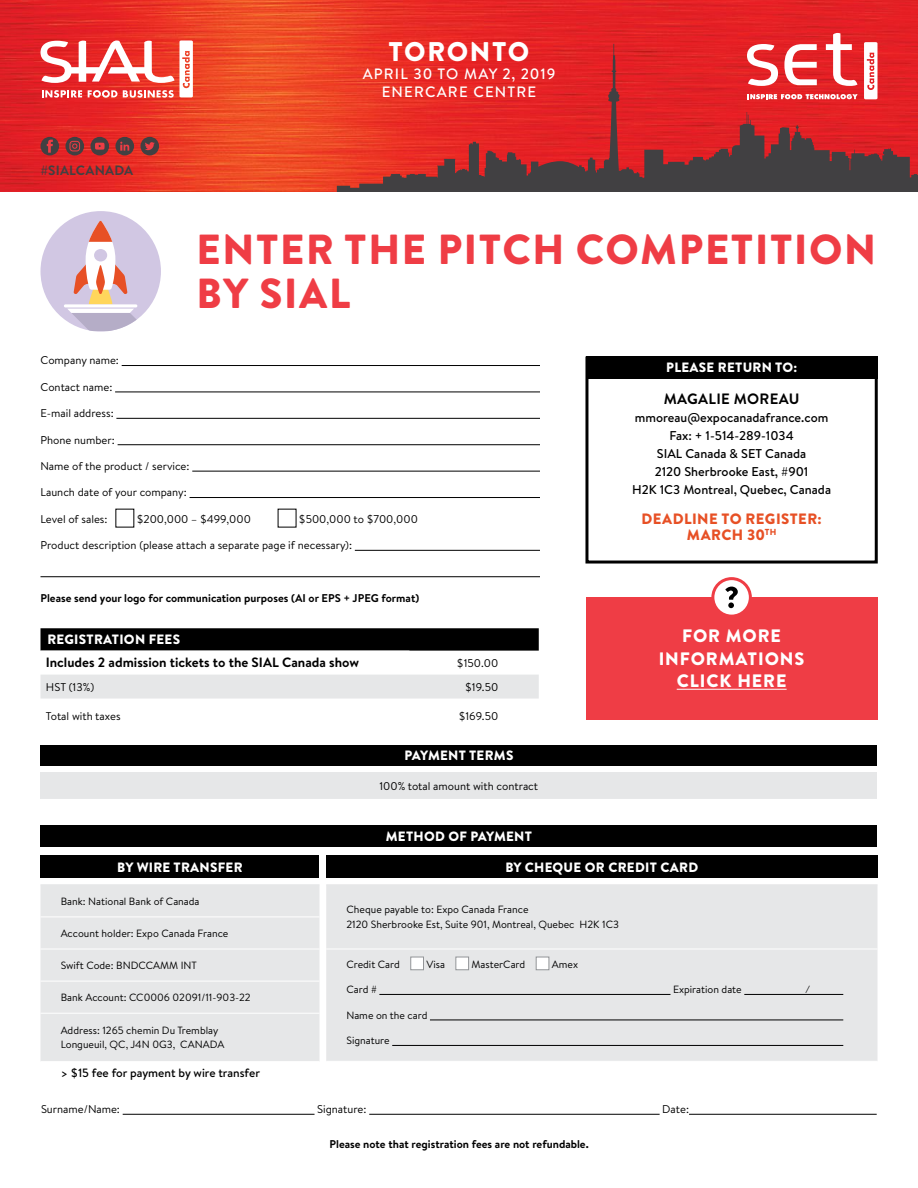
<style>
.page{position:relative;width:918px;height:1188px;background:#fff}
.page>*{position:absolute;margin:0;border:0;box-sizing:border-box;transform-origin:0 0}
.t1{font:900 42px/43.5px "Brandon Text";letter-spacing:.04em;color:#ef3d45}
.t2{font:900 27px "Brandon Text";letter-spacing:.06em;color:#fff}
.t3{font:900 18px/22.5px "Brandon Text";letter-spacing:.05em;color:#fff;text-align:center}
.t4{font:500 15px/18px "Brandon Text";letter-spacing:.08em;color:#fff;text-align:center}
.t5{font:900 15px/16.5px "Brandon Text";letter-spacing:.025em;color:#e75025;text-align:center}
.t6{font:700 15px "Brandon Text";letter-spacing:.02em;color:#000}
.t7{font:900 13.5px "Brandon Text";letter-spacing:.02em;color:#fff}
.t8{font:700 13.5px "Brandon Text";color:#000}
.t9{font:700 13.5px "Brandon Text";letter-spacing:.015em;color:#414042}
.t10{font:500 12.75px/18px "Brandon Text";color:#000;text-align:center}
.t11{font:500 12px "Brandon Text";color:#000}
.t12{font:11.25px "Brandon Text";color:#000}
.t13{font:700 11.25px "Brandon Text";color:#000}
.t14{font:10.5px/15px "Brandon Text";color:#000}
</style>
<div class="page">
<img style="left:0;top:0;width:918px;height:191px">
<svg style="left:318px;top:44px;width:600px;height:147px;background:#c12c2b"></svg>
<svg style="left:40px;top:41px;width:153px;height:57px"></svg>
<svg style="left:747px;top:44px;width:31px;height:42px"></svg>
<svg style="left:826px;top:33px;width:31px;height:53px"></svg>
<svg style="left:784px;top:44px;width:33px;height:41px"></svg>
<svg style="left:864px;top:42px;width:13px;height:57px"></svg>
<svg style="left:747px;top:94px;width:111px;height:5px"></svg>
<svg style="left:41px;top:137px;width:18px;height:18px"></svg>
<svg style="left:90px;top:137px;width:19px;height:18px"></svg>
<svg style="left:140px;top:137px;width:19px;height:18px"></svg>
<svg style="left:115px;top:137px;width:19px;height:18px"></svg>
<svg style="left:65px;top:137px;width:19px;height:18px"></svg>
<div style="left:40px;top:745px;width:838px;height:21px;background:#000"></div>
<div style="left:40px;top:772px;width:838px;height:27px;background:#e6e7e8"></div>
<svg style="left:877px;top:772px;width:1px;height:27px"></svg>
<hr style="left:123px;top:1114px;width:192px;height:1px;background:#000">
<hr style="left:369px;top:1114px;width:291px;height:1px;background:#000">
<hr style="left:689px;top:1114px;width:188px;height:1px;background:#000">
<div style="left:585px;top:357px;width:293px;height:207px;border:3px solid #000"></div>
<div style="left:586px;top:357px;width:292px;height:22px;background:#000"></div>
<hr style="left:122px;top:365px;width:418px;height:1px;background:#000">
<hr style="left:115px;top:392px;width:425px;height:1px;background:#000">
<hr style="left:116px;top:418px;width:424px;height:1px;background:#000">
<hr style="left:118px;top:444px;width:422px;height:1px;background:#000">
<hr style="left:192px;top:471px;width:348px;height:1px;background:#000">
<hr style="left:190px;top:497px;width:350px;height:1px;background:#000">
<hr style="left:355px;top:550px;width:185px;height:1px;background:#000">
<hr style="left:40px;top:576px;width:500px;height:1px;background:#000">
<div style="left:586px;top:597px;width:292px;height:123px;background:#ef3d45"></div>
<hr style="left:677px;top:689px;width:110px;height:1px;background:#fff">
<svg style="left:713px;top:579px;width:37px;height:37px"></svg>
<div style="left:711px;top:577px;width:41px;height:41px;border:3px solid #ef3d45;border-radius:50%"></div>
<svg style="left:725px;top:587px;width:13px;height:21px"></svg>
<div style="left:41px;top:211px;width:120px;height:121px;background:#d1c7e3;border-radius:50%"></div>
<hr style="left:64px;top:304px;width:73px;height:3px;background:#fff;border-radius:2px">
<svg style="left:67px;top:221px;width:75px;height:110px"></svg>
<svg style="left:40px;top:628px;width:499px;height:71px"></svg>
<div style="left:40px;top:825px;width:838px;height:22px;background:#000"></div>
<div style="left:326px;top:856px;width:552px;height:22px;background:#000"></div>
<div style="left:326px;top:885px;width:552px;height:176px;background:#e6e7e8"></div>
<hr style="left:326px;top:884px;width:551px;height:1px;background:#e6e7e8">
<hr style="left:326px;top:949px;width:551px;height:1px;background:#fff">
<hr style="left:379px;top:994px;width:291px;height:1px;background:#000">
<hr style="left:744px;top:994px;width:99px;height:1px;background:#000">
<hr style="left:430px;top:1020px;width:413px;height:1px;background:#000">
<hr style="left:392px;top:1045px;width:451px;height:1px;background:#000">
<div style="left:410px;top:957px;width:14px;height:13px;background:#fff;border:1px solid #939598"></div>
<div style="left:455px;top:957px;width:14px;height:13px;background:#fff;border:1px solid #939598"></div>
<div style="left:536px;top:957px;width:13px;height:13px;background:#fff;border:1px solid #939598"></div>
<div style="left:40px;top:856px;width:280px;height:22px;background:#000"></div>
<div style="left:40px;top:885px;width:280px;height:176px;background:#e6e7e8"></div>
<hr style="left:40px;top:884px;width:280px;height:1px;background:#e6e7e8">
<hr style="left:40px;top:917px;width:280px;height:1px;background:#fff">
<hr style="left:40px;top:949px;width:280px;height:1px;background:#fff">
<hr style="left:40px;top:981px;width:280px;height:1px;background:#fff">
<hr style="left:40px;top:1013px;width:280px;height:1px;background:#fff">
<p class="t9" style="left:40px;top:161px;width:94px">#SIALCANADA</p>
<h2 class="t2" style="left:389px;top:32px;width:142px">TORONTO</h2>
<h3 class="t4" style="left:363px;top:64px;width:194px">APRIL 30 TO MAY 2, 2019<br>ENERCARE CENTRE</h3>
<h1 class="t1" style="left:196px;top:227px;width:681px">ENTER THE PITCH COMPETITION<br>BY SIAL</h1>
<p class="t12" style="left:40px;top:353px;width:80px">Company name:</p>
<p class="t12" style="left:40px;top:379px;width:73px">Contact name:</p>
<p class="t12" style="left:40px;top:406px;width:75px">E-mail address:</p>
<p class="t12" style="left:40px;top:432px;width:76px">Phone number:</p>
<p class="t12" style="left:40px;top:458px;width:151px">Name of the product / service:</p>
<p class="t12" style="left:40px;top:485px;width:148px">Launch date of your company:</p>
<p class="t12" style="left:40px;top:511px;width:69px">Level of sales:</p>
<p class="t12" style="left:137px;top:511px;width:116px">$200,000 – $499,000</p>
<p class="t12" style="left:299px;top:511px;width:120px">$500,000 to $700,000</p>
<p class="t12" style="left:40px;top:538px;width:313px">Product description (please attach a separate page if necessary):</p>
<p class="t13" style="left:40px;top:590px;width:380px">Please send your logo for communication purposes (AI or EPS + JPEG format)</p>
<p class="t7" style="left:47px;top:630px;width:134px">REGISTRATION FEES</p>
<p class="t8" style="left:46px;top:653px;width:315px">Includes 2 admission tickets to the SIAL Canada show</p>
<p class="t12" style="left:457px;top:655px;width:43px">$150.00</p>
<p class="t12" style="left:46px;top:679px;width:50px">HST (13%)</p>
<p class="t12" style="left:465px;top:679px;width:35px">$19.50</p>
<p class="t12" style="left:46px;top:708px;width:76px">Total with taxes</p>
<p class="t12" style="left:459px;top:708px;width:41px">$169.50</p>
<p class="t7" style="left:404px;top:746px;width:111px">PAYMENT TERMS</p>
<p class="t12" style="left:379px;top:778px;width:160px">100% total amount with contract</p>
<p class="t7" style="left:666px;top:358px;width:133px">PLEASE RETURN TO:</p>
<h3 class="t6" style="left:664px;top:388px;width:137px">MAGALIE MOREAU</h3>
<p class="t10" style="left:632px;top:408px;width:200px">mmoreau@expocanadafrance.com<br>Fax: + 1-514-289-1034<br>SIAL Canada &amp; SET Canada<br>2120 Sherbrooke East, #901<br>H2K 1C3 Montreal, Quebec, Canada</p>
<h3 class="t5" style="left:642px;top:510px;width:182px">DEADLINE TO REGISTER:<br>MARCH 30<sup>TH</sup></h3>
<h3 class="t3" style="left:659px;top:625px;width:147px">FOR MORE<br>INFORMATIONS<br>CLICK HERE</h3>
<p class="t7" style="left:117px;top:857px;width:127px">BY WIRE TRANSFER</p>
<p class="t14" style="left:61px;top:893px;width:140px">Bank: National Bank of Canada</p>
<p class="t14" style="left:61px;top:925px;width:169px">Account holder: Expo Canada France</p>
<p class="t14" style="left:61px;top:957px;width:138px">Swift Code: BNDCCAMM INT</p>
<p class="t14" style="left:61px;top:989px;width:191px">Bank Account: CC0006 02091/11-903-22</p>
<p class="t14" style="left:61px;top:1024px;width:165px;line-height:13.5px">Address: 1265 chemin Du Tremblay<br>Longueuil, QC, J4N 0G3, CANADA</p>
<p class="t11" style="left:61px;top:1065px;width:201px">&gt; $15 fee for payment by wire transfer</p>
<p class="t7" style="left:386px;top:827px;width:148px">METHOD OF PAYMENT</p>
<p class="t7" style="left:505px;top:857px;width:194px">BY CHEQUE OR CREDIT CARD</p>
<p class="t14" style="left:346px;top:902px;width:274px">Cheque payable to: Expo Canada France<br>2120 Sherbrooke Est, Suite 901, Montreal, Quebec H2K 1C3</p>
<p class="t14" style="left:346px;top:956px;width:55px">Credit Card</p>
<p class="t14" style="left:426px;top:956px;width:20px">Visa</p>
<p class="t14" style="left:472px;top:956px;width:55px">MasterCard</p>
<p class="t14" style="left:552px;top:956px;width:28px">Amex</p>
<p class="t14" style="left:346px;top:982px;width:32px">Card #</p>
<p class="t14" style="left:673px;top:982px;width:70px">Expiration date</p>
<p class="t14" style="left:807px;top:982px;width:3px">⁄</p>
<p class="t14" style="left:346px;top:1007px;width:82px">Name on the card</p>
<p class="t14" style="left:346px;top:1033px;width:45px">Signature</p>
<p class="t12" style="left:41px;top:1102px;width:80px">Surname/Name:</p>
<p class="t12" style="left:317px;top:1102px;width:51px">Signature:</p>
<p class="t12" style="left:662px;top:1102px;width:28px">Date:</p>
<p class="t13" style="left:330px;top:1136px;width:261px">Please note that registration fees are not refundable.</p>
</div>
